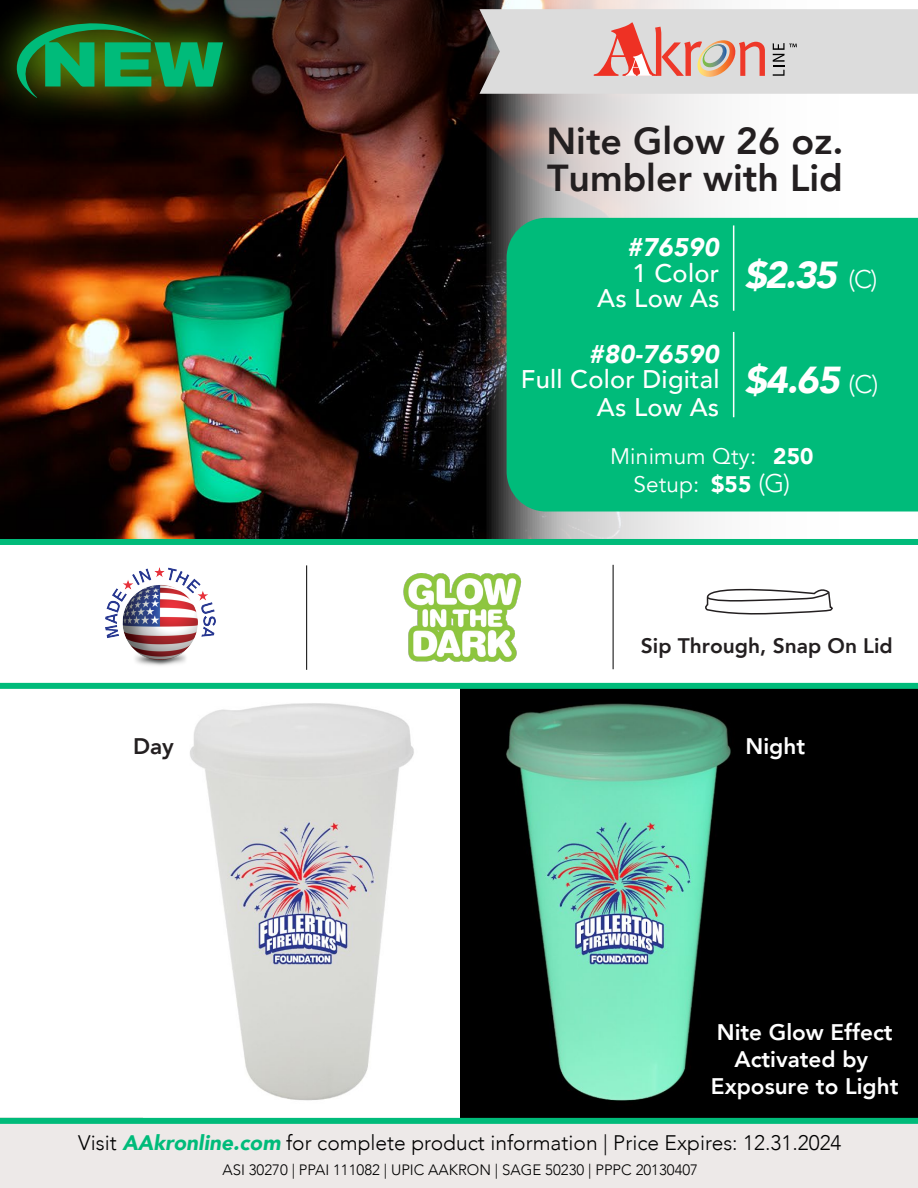
<style>
.page{position:relative;width:918px;height:1188px;background:#fff}
.page>*{position:absolute;margin:0;border:0;box-sizing:border-box;transform-origin:0 0}
.t1{font:800 37.5px/37.5px "Avenir";color:#231f20}
.t2{font:italic 900 37.5px "Avenir";color:#fff}
.t3{font:500 25.5px/25.5px "Avenir";letter-spacing:.01em;color:#fff;text-align:right}
.t4{font:italic 900 25.5px "Avenir";letter-spacing:.01em;color:#fff}
.t5{font:800 22.5px/27px "Avenir";color:#fff;text-align:center}
.t6{font:22.5px/28.5px "Avenir";letter-spacing:.01em;color:#fff;text-align:center}
.t7{font:800 22.5px "Avenir";color:#231f20}
.t8{font:300 21px "Avenir";color:#000}
.t9{font:800 21px "Avenir";color:#231f20}
.t10{font:300 15px "Avenir";color:#000}
.s1{font-weight:300;font-style:normal;font-size:25.5px}
.s2{font-weight:900}
.s3{font-weight:300;font-size:25.5px}
.s4{font-weight:900;font-style:italic;color:#00bb7a}
</style>
<div class="page">
<div style="left:0;top:1117px;width:918px;height:71px;background:#ede9e8"></div>
<div style="left:589px;top:685px;width:329px;height:435px;background:#000"></div>
<img style="left:143px;top:689px;width:634px;height:429px">
<img style="left:0;top:208px;width:483px;height:331px">
<svg style="left:0;top:0;width:483px;height:208px;background:#3c1812"></svg>
<svg style="left:483px;top:0;width:435px;height:539px"></svg>
<div style="left:507px;top:218px;width:411px;height:294px;background:#00bb7a"></div>
<hr style="left:613px;top:565px;width:1px;height:104px;background:#000">
<hr style="left:306px;top:565px;width:1px;height:105px;background:#000">
<img style="left:106px;top:567px;width:109px;height:99px">
<img style="left:0;top:0;width:278px;height:153px">
<svg style="left:15px;top:23px;width:208px;height:75px;background:#1e7435"></svg>
<img style="left:403px;top:574px;width:119px;height:88px">
<svg style="left:705px;top:588px;width:128px;height:27px"></svg>
<div style="left:0;top:539px;width:918px;height:6px;background:#00bb7a"></div>
<div style="left:0;top:683px;width:918px;height:6px;background:#00bb7a"></div>
<div style="left:0;top:1118px;width:918px;height:6px;background:#00bb7a"></div>
<svg style="left:479px;top:9px;width:439px;height:85px;background:#d8cbca"></svg>
<hr style="left:733px;top:332px;width:1px;height:85px;background:#fff">
<hr style="left:733px;top:225px;width:1px;height:86px;background:#fff">
<h1 class="t1" style="left:546px;top:122px;width:299px">Nite Glow 26 oz.<br>Tumbler with Lid</h1>
<p class="t4" style="left:627px;top:226px;width:93px">#76590</p>
<p class="t3" style="left:597px;top:259px;width:124px">1 Color<br>As Low As</p>
<h1 class="t2" style="left:745px;top:244px;width:134px">$2.35 <span class="s1">(C)</span></h1>
<p class="t4" style="left:589px;top:333px;width:132px">#80-76590</p>
<p class="t3" style="left:521px;top:364px;width:200px;line-height:27.6px">Full Color Digital<br>As Low As</p>
<h1 class="t2" style="left:745px;top:349px;width:135px">$4.65 <span class="s1">(C)</span></h1>
<p class="t6" style="left:610px;top:442px;width:205px">Minimum Qty: <span class="s2">250<br></span>Setup: <span class="s2">$55</span> <span class="s3">(G)</span></p>
<p class="t9" style="left:641px;top:630px;width:254px">Sip Through, Snap On Lid</p>
<p class="t7" style="left:133px;top:729px;width:42px">Day</p>
<p class="t5" style="left:746px;top:733px;width:61px">Night</p>
<p class="t5" style="left:711px;top:1018px;width:189px">Nite Glow Effect<br>Activated by<br>Exposure to Light</p>
<p class="t8" style="left:78px;top:1130px;width:765px">Visit <span class="s4">AAkronline.com</span> for complete product information | Price Expires: 12.31.2024</p>
<p class="t10" style="left:222px;top:1161px;width:477px">ASI 30270 | PPAI 111082 | UPIC AAKRON | SAGE 50230 | PPPC 20130407</p>
</div>
